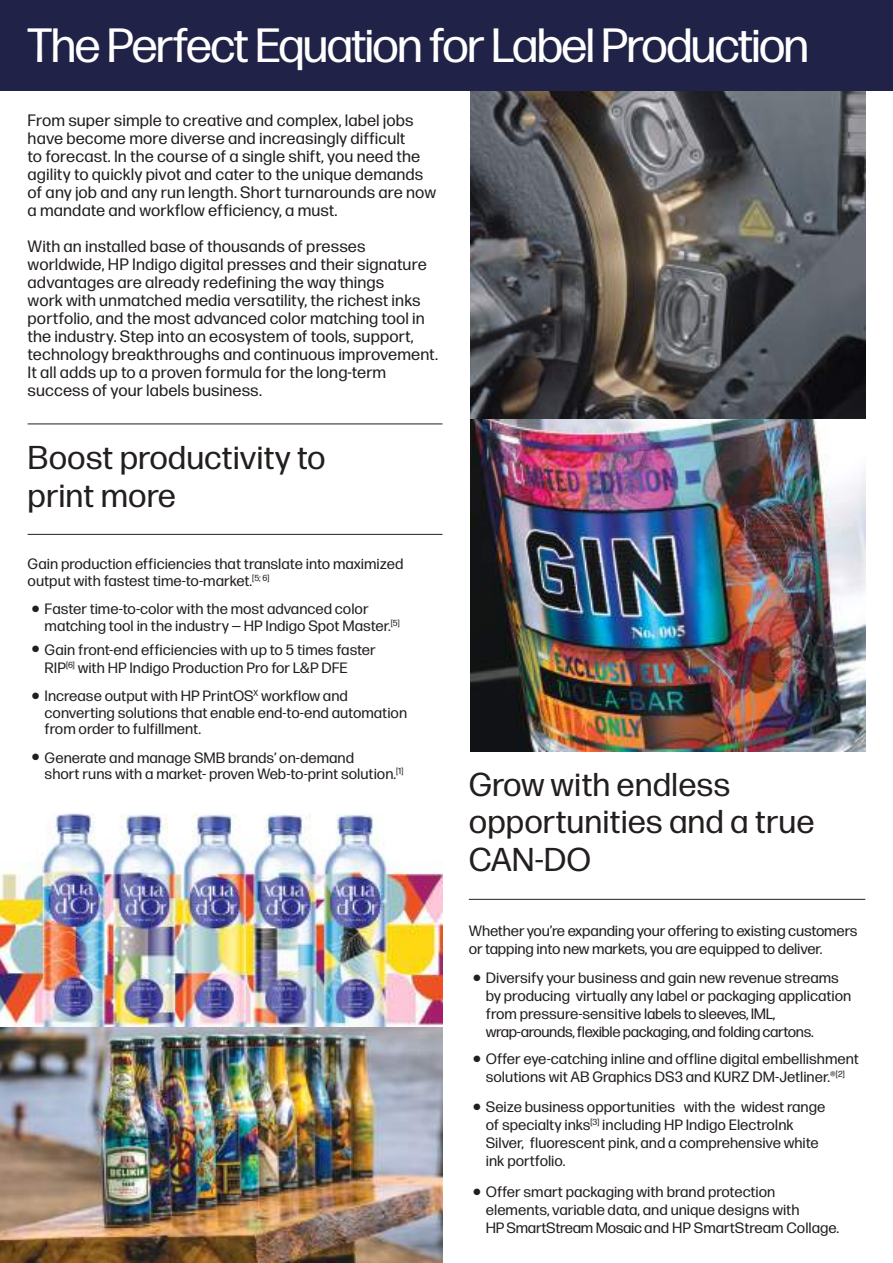
<style>
.page{position:relative;width:893px;height:1263px;background:#fff}
.page>*{position:absolute;margin:0;border:0;box-sizing:border-box;transform-origin:0 0}
.t1{font:48px "Forma DJR Display";letter-spacing:-.005em;color:#fff}
.t2{font:33px/37.5px "Forma DJR Micro";color:#241f1f}
.t3{font:16.5px/18px "Forma DJR Micro";letter-spacing:.005em;color:#241f1f}
.t4{font:15px/18px "Forma DJR Micro";color:#241f1f}
</style>
<div class="page">
<img style="left:0;top:813px;width:442px;height:450px">
<hr style="left:28px;top:423px;width:414px;height:1px;background:#241f1f">
<hr style="left:469px;top:899px;width:396px;height:1px;background:#241f1f">
<img style="left:470px;top:90px;width:395px;height:330px">
<img style="left:470px;top:420px;width:395px;height:332px">
<div style="left:0;top:0;width:893px;height:90px;background:#212248"></div>
<hr style="left:28px;top:534px;width:414px;height:1px;background:#241f1f">
<h1 class="t1" style="left:28px;top:12px;width:782px">The Perfect Equation for Label Production</h1>
<p class="t3" style="left:28px;top:110px;width:410px">From super simple to creative and complex, label jobs have become more diverse and increasingly difficult<br>to forecast. In the course of a single shift, you need the agility to quickly pivot and cater to the unique demands of any job and any run length. Short turnarounds are now a mandate and workflow efficiency, a must.</p>
<p class="t3" style="left:28px;top:236px;width:412px">With an installed base of thousands of presses worldwide, HP Indigo digital presses and their signature advantages are already redefining the way things<br>work with unmatched media versatility, the richest inks portfolio, and the most advanced color matching tool in the industry. Step into an ecosystem of tools, support, technology breakthroughs and continuous improvement.<br>It all adds up to a proven formula for the long-term success of your labels business.</p>
<h2 class="t2" style="left:28px;top:437px;width:300px">Boost productivity to print more</h2>
<p class="t4" style="left:28px;top:555px;width:377px;line-height:16.5px">Gain production efficiencies that translate into maximized output with fastest time-to-market.<sup>[5;</sup> <sup>6]</sup></p>
<p class="t4" style="left:45px;top:599px;width:357px;line-height:16.5px;text-indent:-13px">● Faster time-to-color with the most advanced color matching tool in the industry — HP Indigo Spot Master.<sup>[5]</sup></p>
<p class="t4" style="left:45px;top:639px;width:333px;text-indent:-13px">● Gain front-end efficiencies with up to 5 times faster<br>RIP<sup>[6]</sup> with HP Indigo Production Pro for L&amp;P DFE</p>
<p class="t4" style="left:45px;top:686px;width:364px;line-height:16.5px;text-indent:-13px">● Increase output with HP PrintOS<sup>X</sup> workflow and converting solutions that enable end-to-end automation from order to fulfillment.</p>
<p class="t4" style="left:45px;top:748px;width:360px;line-height:16.5px;text-indent:-13px">● Generate and manage SMB brands’ on-demand<br>short runs with a market- proven Web-to-print solution.<sup>[1]</sup></p>
<h2 class="t2" style="left:469px;top:763px;width:347px">Grow with endless opportunities and a true<br>CAN-DO</h2>
<p class="t4" style="left:469px;top:921px;width:390px">Whether you’re expanding your offering to existing customers or tapping into new markets, you are equipped to deliver.</p>
<p class="t4" style="left:486px;top:968px;width:367px;text-indent:-13px">● Diversify your business and gain new revenue streams by producing virtually any label or packaging application from pressure-sensitive labels to sleeves, IML, wrap-arounds, flexible packaging, and folding cartons.</p>
<p class="t4" style="left:473px;top:1049px;width:387px;text-align:center">● Offer eye-catching inline and offline digital embellishment solutions wit AB Graphics DS3 and KURZ DM-Jetliner.®<sup>[2]</sup></p>
<p class="t4" style="left:486px;top:1097px;width:341px;text-indent:-13px">● Seize business opportunities with the widest range of specialty inks<sup>[3]</sup> including HP Indigo ElectroInk Silver, fluorescent pink, and a comprehensive white ink portfolio.</p>
<p class="t4" style="left:486px;top:1182px;width:355px;text-indent:-13px">● Offer smart packaging with brand protection elements, variable data, and unique designs with<br>HP SmartStream Mosaic and HP SmartStream Collage.</p>
</div>
